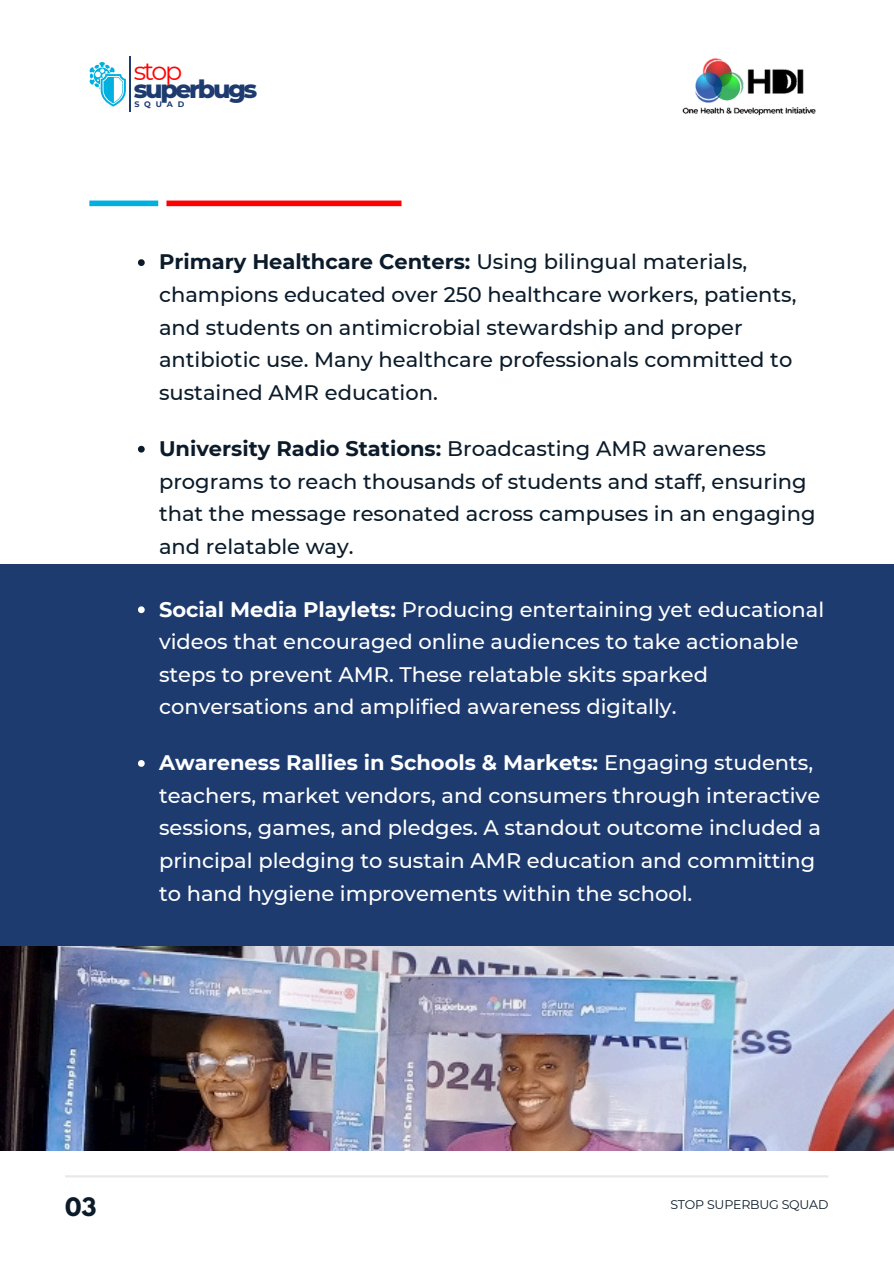
<style>
.page{position:relative;width:894px;height:1264px;background:#fff}
.page>*{position:absolute;margin:0;border:0;box-sizing:border-box;transform-origin:0 0}
.t1{font:800 25.35px "Montserrat";letter-spacing:-.1em;color:#1d3b6f}
.t2{font:25.35px "Montserrat";color:#f00}
.t3{font:700 22.5px "League Spartan";color:#0b1b2a}
.t4{font:500 21px/32.7px "Montserrat";color:#fff}
.t5{font:500 21px/32.7px "Montserrat";color:#0b1b2a}
.t6{font:12.6px "Montserrat";letter-spacing:-.02em;color:#0b1b2a}
.t7{font:700 7.95px "Montserrat";letter-spacing:.595em;color:#1d3b6f}
.s1{font-weight:700}
</style>
<div class="page">
<hr style="left:65px;top:1175px;width:763px;height:2px;background:#e9e9e9">
<div style="left:166px;top:200px;width:235px;height:6px;background:#f00"></div>
<div style="left:89px;top:200px;width:69px;height:6px;background:#00b0e0"></div>
<img style="left:0;top:945px;width:893px;height:205px">
<div style="left:0;top:564px;width:893px;height:381px;background:#1d3b6f"></div>
<svg style="left:138px;top:259px;width:7px;height:7px"></svg>
<svg style="left:138px;top:446px;width:7px;height:6px"></svg>
<svg style="left:138px;top:606px;width:7px;height:7px"></svg>
<svg style="left:138px;top:760px;width:7px;height:6px"></svg>
<img style="left:682px;top:58px;width:134px;height:58px">
<hr style="left:129px;top:57px;width:1px;height:55px;background:#1d3b6f">
<svg style="left:90px;top:62px;width:35px;height:45px"></svg>
<p class="t2" style="left:134px;top:55px;width:50px">stop</p>
<p class="t7" style="left:134px;top:100px;width:51px">SQUAD</p>
<p class="t1" style="left:134px;top:74px;width:125px">superbugs</p>
<h2 class="t5" style="left:159px;top:245px;width:639px"><span class="s1">Primary Healthcare Centers:</span> Using bilingual materials, champions educated over 250 healthcare workers, patients, and students on antimicrobial stewardship and proper antibiotic use. Many healthcare professionals committed to sustained AMR education.</h2>
<h1 class="t5" style="left:159px;top:432px;width:658px"><span class="s1">University Radio Stations:</span> Broadcasting AMR awareness programs to reach thousands of students and staff, ensuring that the message resonated across campuses in an engaging and relatable way.</h1>
<p class="t4" style="left:159px;top:592px;width:666px"><span class="s1">Social Media Playlets:</span> Producing entertaining yet educational videos that encouraged online audiences to take actionable steps to prevent AMR. These relatable skits sparked conversations and amplified awareness digitally.</p>
<p class="t4" style="left:159px;top:746px;width:663px"><span class="s1">Awareness Rallies in Schools &amp; Markets:</span> Engaging students, teachers, market vendors, and consumers through interactive sessions, games, and pledges. A standout outcome included a principal pledging to sustain AMR education and committing to hand hygiene improvements within the school.</p>
<p class="t3" style="left:65px;top:1195px;width:33px">03</p>
<p class="t6" style="left:670px;top:1197px;width:159px">STOP SUPERBUG SQUAD</p>
</div>
